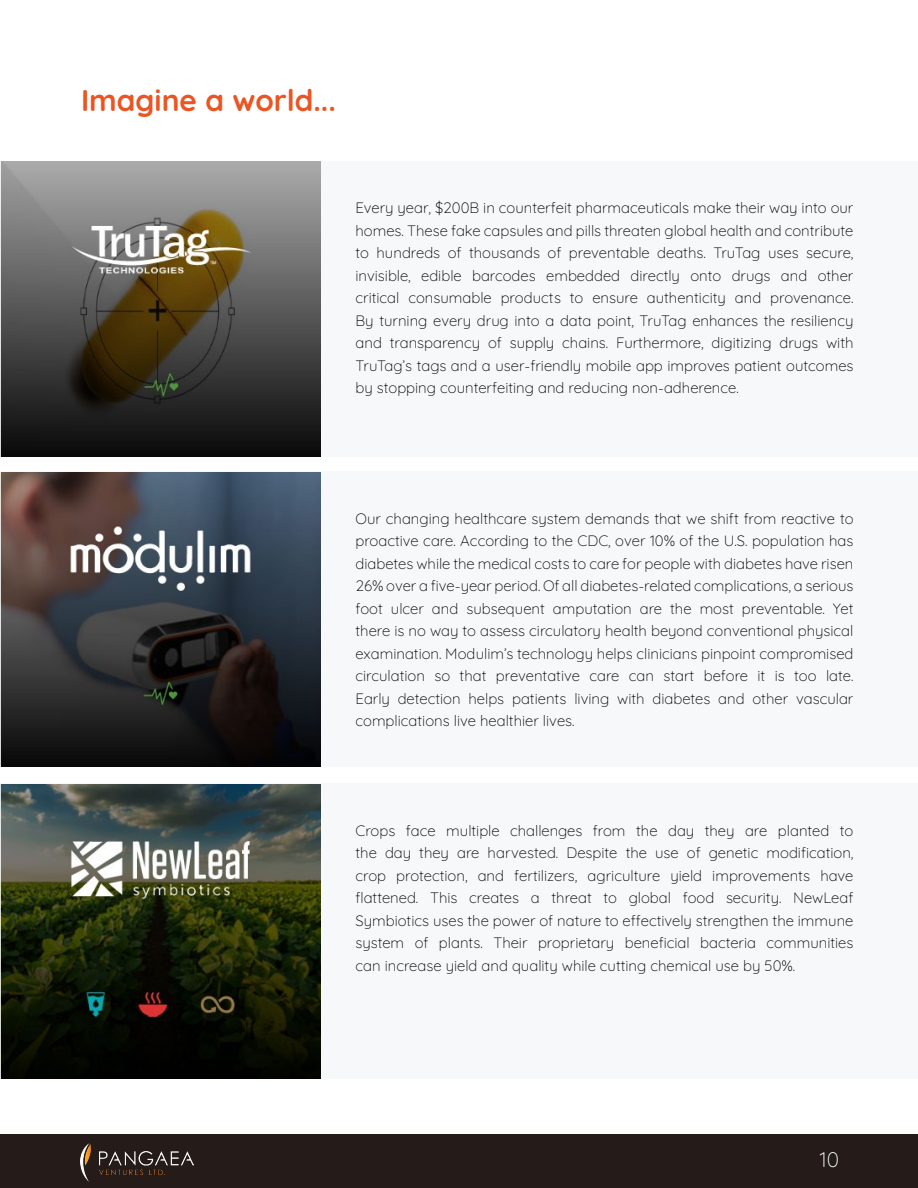
<style>
.page{position:relative;width:918px;height:1188px;background:#fff}
.page>*{position:absolute;margin:0;border:0;box-sizing:border-box;transform-origin:0 0}
.t1{font:700 30px "Quicksand";color:#eb5524}
.t2{font:300 21px "Quicksand";color:#fff}
.t3{font:300 15px/22.5px "Quicksand";color:#000;text-align:justify}
</style>
<div class="page">
<div style="left:0;top:1134px;width:918px;height:54px;background:#251c1a"></div>
<img style="left:81px;top:1144px;width:112px;height:37px">
<div style="left:0;top:783px;width:918px;height:296px;background:#f7f8f9"></div>
<div style="left:0;top:472px;width:918px;height:295px;background:#f7f8f9"></div>
<div style="left:0;top:161px;width:918px;height:296px;background:#f7f8f9"></div>
<img style="left:0;top:473px;width:321px;height:294px">
<img style="left:0;top:785px;width:321px;height:294px">
<img style="left:0;top:161px;width:321px;height:296px">
<h1 class="t1" style="left:81px;top:77px;width:256px">Imagine a world...</h1>
<p class="t3" style="left:356px;top:195px;width:500px">Every year, $200B in counterfeit pharmaceuticals make their way into our homes. These fake capsules and pills threaten global health and contribute to hundreds of thousands of preventable deaths. TruTag uses secure, invisible, edible barcodes embedded directly onto drugs and other critical consumable products to ensure authenticity and provenance.<br>By turning every drug into a data point, TruTag enhances the resiliency and transparency of supply chains. Furthermore, digitizing drugs with TruTag’s tags and a user-friendly mobile app improves patient outcomes by stopping counterfeiting and reducing non-adherence.</p>
<p class="t3" style="left:356px;top:506px;width:500px">Our changing healthcare system demands that we shift from reactive to proactive care. According to the CDC, over 10% of the U.S. population has diabetes while the medical costs to care for people with diabetes have risen 26% over a five-year period. Of all diabetes-related complications, a serious foot ulcer and subsequent amputation are the most preventable. Yet there is no way to assess circulatory health beyond conventional physical examination. Modulim’s technology helps clinicians pinpoint compromised circulation so that preventative care can start before it is too late.<br>Early detection helps patients living with diabetes and other vascular complications live healthier lives.</p>
<p class="t3" style="left:356px;top:818px;width:500px">Crops face multiple challenges from the day they are planted to the day they are harvested. Despite the use of genetic modification, crop protection, and fertilizers, agriculture yield improvements have flattened. This creates a threat to global food security. NewLeaf Symbiotics uses the power of nature to effectively strengthen the immune system of plants. Their proprietary beneficial bacteria communities can increase yield and quality while cutting chemical use by 50%.</p>
<h2 class="t2" style="left:820px;top:1143px;width:21px">10</h2>
</div>
